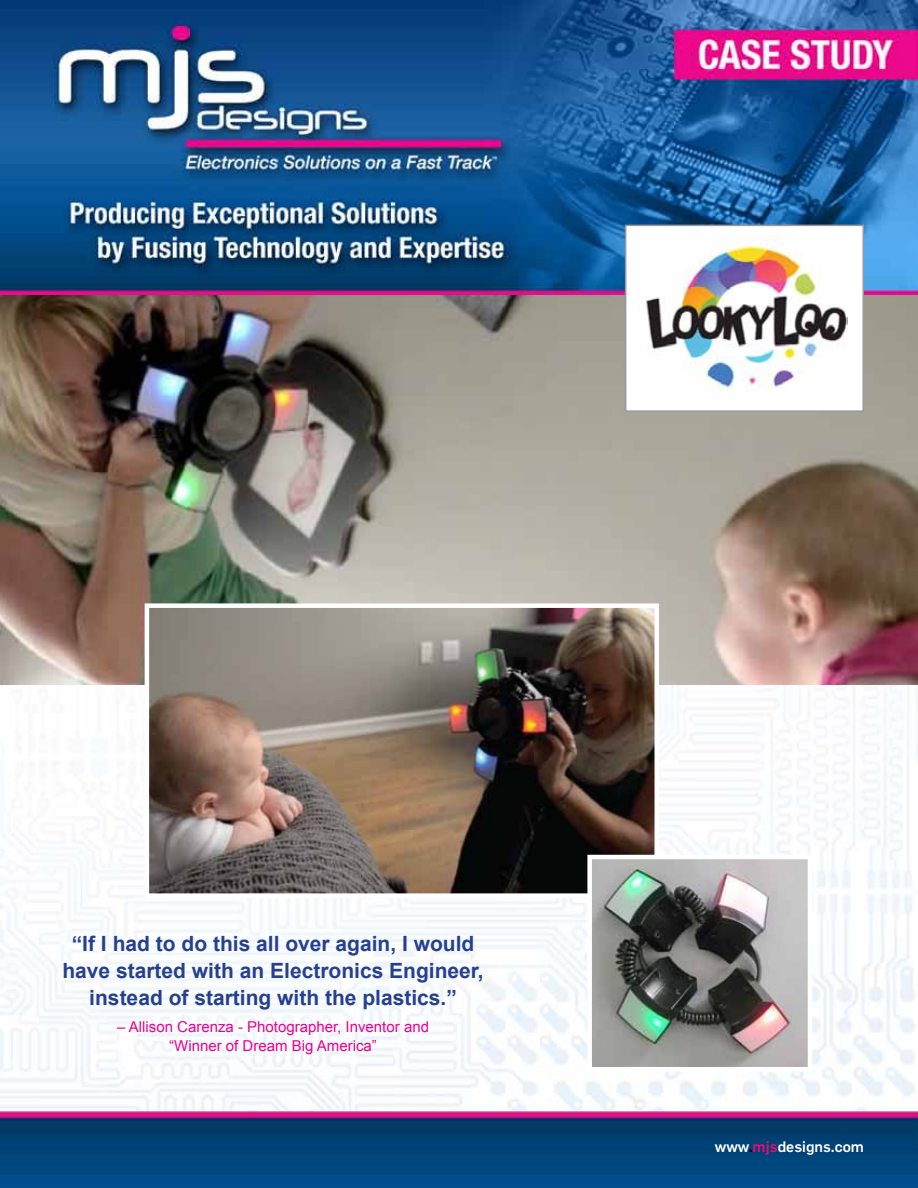
<style>
.page{position:relative;width:918px;height:1188px;background:#fff}
.page>*{position:absolute;margin:0;border:0;box-sizing:border-box;transform-origin:0 0}
.t1{font:700 21px/27px "Arial";color:#25408f;text-align:center}
.t2{font:15px/19.5px "Arial";color:#ec008c;text-align:center}
.t3{font:500 15px "Flama";color:#fff}
.s1{color:#000}
.s2{color:#ed0c6e}
</style>
<div class="page">
<img style="left:0;top:0;width:918px;height:1188px">
<img style="left:0;top:296px;width:918px;height:389px">
<div style="left:625px;top:225px;width:239px;height:187px;background:#fff;border:2px solid #97999c"></div>
<img style="left:646px;top:235px;width:202px;height:156px">
<img style="left:150px;top:608px;width:504px;height:285px">
<div style="left:145px;top:603px;width:514px;height:295px;border:4px solid #fff"></div>
<img style="left:592px;top:860px;width:215px;height:206px">
<div style="left:587px;top:855px;width:225px;height:216px;border:4px solid #fff"></div>
<p class="t1" style="left:62px;top:930px;width:423px">“If I had to do this all over again, I would have started with an Electronics Engineer, instead of starting with the plastics.”</p>
<p class="t2" style="left:117px;top:1017px;width:313px">– Allison Carenza - Photographer, Inventor and “Winner of Dream Big America”</p>
<p class="t3" style="left:715px;top:1138px;width:151px">www<span class="s1">.</span><span class="s2">mjs</span>designs.com</p>
</div>
